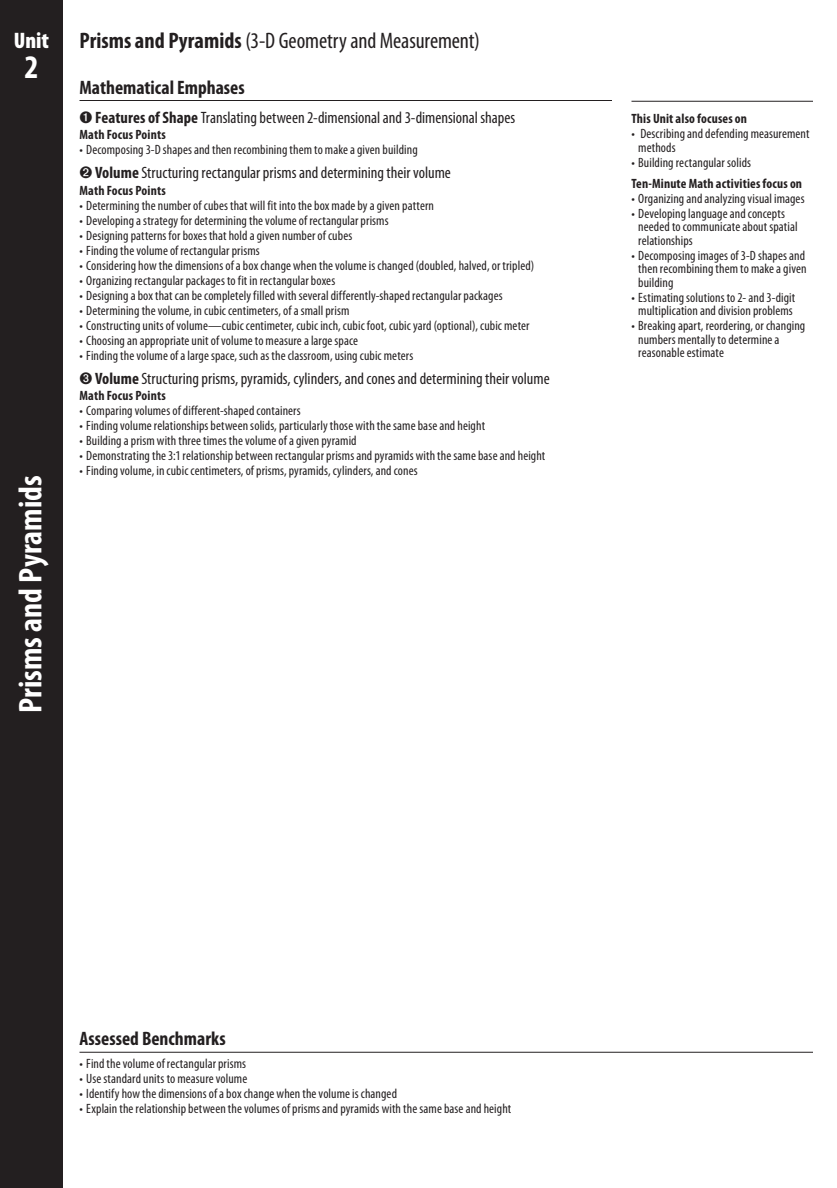
<style>
.page{position:relative;width:837px;height:1188px;background:#fff}
.page>*{position:absolute;margin:0;border:0;box-sizing:border-box;transform-origin:0 0}
.t1{font:700 condensed 33px "Myriad Pro";color:#fff}
.t2{font:condensed 22.5px "Myriad Pro";letter-spacing:-.005em;color:#231f20}
.t3{font:900 condensed 22.5px "Myriad Pro";color:#fff}
.t4{font:700 condensed 19.5px "Myriad Pro";color:#231f20}
.t5{font:condensed 16.5px "Myriad Pro";color:#231f20}
.t6{font:condensed 13.5px/13.5px "Myriad Pro";letter-spacing:.005em;color:#231f20}
.t7{font:700 condensed 13.5px "Myriad Pro";letter-spacing:.01em;color:#231f20}
.s1{font-weight:700}
</style>
<div class="page">
<div style="left:0;top:0;width:63px;height:1188px;background:#231f20"></div>
<hr style="left:80px;top:100px;width:532px;height:1px;background:#231f20">
<hr style="left:632px;top:101px;width:181px;height:1px;background:#231f20">
<hr style="left:80px;top:1052px;width:733px;height:1px;background:#231f20">
<h2 class="t3" style="left:14px;top:26px;width:37px">Unit</h2>
<h1 class="t1" style="left:24px;top:47px;width:16px">2</h1>
<h1 class="t1" style="left:10px;top:713px;width:239px;rotate:-90deg">Prisms and Pyramids</h1>
<h2 class="t2" style="left:80px;top:27px;width:402px"><span class="s1">Prisms and Pyramids</span> (3-D Geometry and Measurement)</h2>
<h3 class="t4" style="left:80px;top:75px;width:167px">Mathematical Emphases</h3>
<p class="t5" style="left:80px;top:107px;width:437px">➊ <span class="s1">Features of Shape</span> Translating between 2-dimensional and 3-dimensional shapes</p>
<p class="t7" style="left:80px;top:126px;width:88px">Math Focus Points</p>
<p class="t6" style="left:80px;top:143px;width:340px">• Decomposing 3-D shapes and then recombining them to make a given building</p>
<p class="t5" style="left:80px;top:163px;width:373px">➋ <span class="s1">Volume</span> Structuring rectangular prisms and determining their volume</p>
<p class="t7" style="left:80px;top:182px;width:88px">Math Focus Points</p>
<p class="t6" style="left:80px;top:198px;width:356px">• Determining the number of cubes that will fit into the box made by a given pattern</p>
<p class="t6" style="left:80px;top:213px;width:311px">• Developing a strategy for determining the volume of rectangular prisms</p>
<p class="t6" style="left:80px;top:228px;width:274px">• Designing patterns for boxes that hold a given number of cubes</p>
<p class="t6" style="left:80px;top:243px;width:182px">• Finding the volume of rectangular prisms</p>
<p class="t6" style="left:80px;top:258px;width:456px">• Considering how the dimensions of a box change when the volume is changed (doubled, halved, or tripled)</p>
<p class="t6" style="left:80px;top:273px;width:257px">• Organizing rectangular packages to fit in rectangular boxes</p>
<p class="t6" style="left:80px;top:288px;width:425px">• Designing a box that can be completely filled with several differently-shaped rectangular packages</p>
<p class="t6" style="left:80px;top:303px;width:271px">• Determining the volume, in cubic centimeters, of a small prism</p>
<p class="t6" style="left:80px;top:318px;width:452px">• Constructing units of volume—cubic centimeter, cubic inch, cubic foot, cubic yard (optional), cubic meter</p>
<p class="t6" style="left:80px;top:333px;width:280px">• Choosing an appropriate unit of volume to measure a large space</p>
<p class="t6" style="left:80px;top:348px;width:335px">• Finding the volume of a large space, such as the classroom, using cubic meters</p>
<p class="t5" style="left:80px;top:368px;width:472px">➌ <span class="s1">Volume</span> Structuring prisms, pyramids, cylinders, and cones and determining their volume</p>
<p class="t7" style="left:80px;top:387px;width:88px">Math Focus Points</p>
<p class="t6" style="left:80px;top:404px;width:223px">• Comparing volumes of different-shaped containers</p>
<p class="t6" style="left:80px;top:419px;width:407px">• Finding volume relationships between solids, particularly those with the same base and height</p>
<p class="t6" style="left:80px;top:434px;width:279px">• Building a prism with three times the volume of a given pyramid</p>
<p class="t6" style="left:80px;top:449px;width:467px">• Demonstrating the 3:1 relationship between rectangular prisms and pyramids with the same base and height</p>
<p class="t6" style="left:80px;top:464px;width:340px">• Finding volume, in cubic centimeters, of prisms, pyramids, cylinders, and cones</p>
<p class="t7" style="left:632px;top:110px;width:117px">This Unit also focuses on</p>
<p class="t6" style="left:638px;top:127px;width:173px;text-indent:-7px">• Describing and defending measurement methods</p>
<p class="t6" style="left:632px;top:155px;width:121px">• Building rectangular solids</p>
<p class="t7" style="left:632px;top:175px;width:172px">Ten-Minute Math activities focus on</p>
<p class="t6" style="left:632px;top:191px;width:175px">• Organizing and analyzing visual images</p>
<p class="t6" style="left:638px;top:206px;width:161px;text-indent:-7px">• Developing language and concepts needed to communicate about spatial relationships</p>
<p class="t6" style="left:638px;top:248px;width:170px;text-align:justify;text-indent:-7px">• Decomposing images of 3-D shapes and then recombining them to make a given building</p>
<p class="t6" style="left:632px;top:290px;width:165px;text-align:center">• Estimating solutions to 2- and 3-digit multiplication and division problems</p>
<p class="t6" style="left:638px;top:319px;width:169px;text-indent:-7px">• Breaking apart, reordering, or changing numbers mentally to determine a reasonable estimate</p>
<h3 class="t4" style="left:80px;top:1026px;width:148px">Assessed Benchmarks</h3>
<p class="t6" style="left:80px;top:1057px;width:168px">• Find the volume of rectangular prisms</p>
<p class="t6" style="left:80px;top:1072px;width:169px">• Use standard units to measure volume</p>
<p class="t6" style="left:80px;top:1087px;width:319px">• Identify how the dimensions of a box change when the volume is changed</p>
<p class="t6" style="left:80px;top:1102px;width:433px">• Explain the relationship between the volumes of prisms and pyramids with the same base and height</p>
</div>
